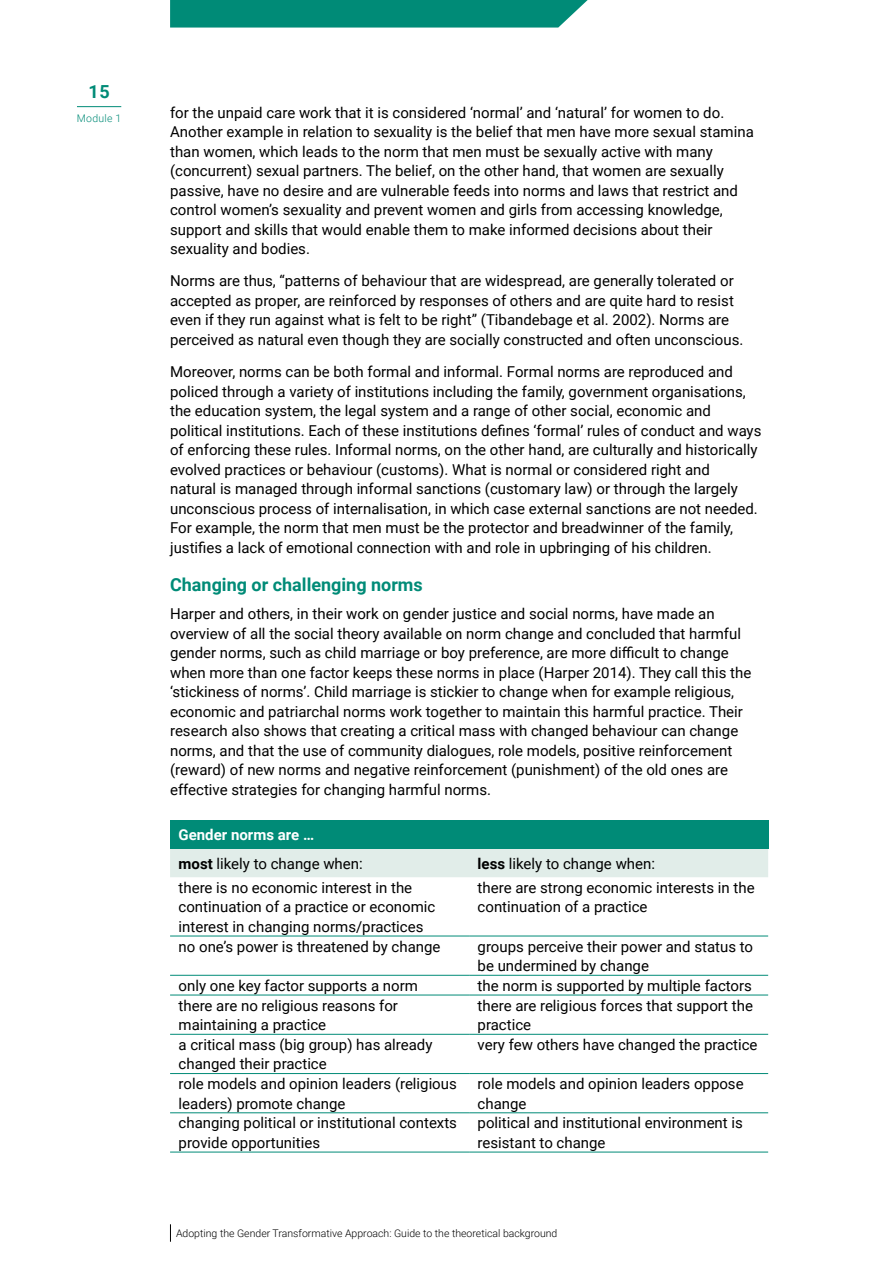
<style>
.page{position:relative;width:893px;height:1263px;background:#fff}
.page>*{position:absolute;margin:0;border:0;box-sizing:border-box;transform-origin:0 0}
.t1{font:700 18px "Roboto";color:#008b77}
.t2{font:15px/19.5px "Roboto";color:#000}
.t3{font:300 10.5px "Roboto";color:#000}
.t4{font:300 10.5px "Roboto";letter-spacing:.025em;color:#008b77}
.s1{font-weight:700;color:#fff}
.s2{font-weight:700}
</style>
<div class="page">
<svg style="left:170px;top:1224px;width:1px;height:18px"></svg>
<hr style="left:77px;top:106px;width:44px;height:1px;background:#008b77">
<svg style="left:170px;top:0;width:418px;height:28px;background:#0c907d"></svg>
<div style="left:170px;top:821px;width:598px;height:28px;background:#008b77"></div>
<div style="left:170px;top:849px;width:598px;height:28px;background:#e1ede9"></div>
<hr style="left:170px;top:936px;width:299px;height:1px;background:#008b77">
<hr style="left:469px;top:936px;width:299px;height:1px;background:#008b77">
<hr style="left:170px;top:975px;width:299px;height:1px;background:#008b77">
<hr style="left:469px;top:975px;width:299px;height:1px;background:#008b77">
<hr style="left:170px;top:995px;width:299px;height:1px;background:#008b77">
<hr style="left:469px;top:995px;width:299px;height:1px;background:#008b77">
<hr style="left:170px;top:1034px;width:299px;height:1px;background:#008b77">
<hr style="left:469px;top:1034px;width:299px;height:1px;background:#008b77">
<hr style="left:170px;top:1073px;width:299px;height:1px;background:#008b77">
<hr style="left:469px;top:1073px;width:299px;height:1px;background:#008b77">
<hr style="left:170px;top:1112px;width:299px;height:1px;background:#008b77">
<hr style="left:469px;top:1112px;width:299px;height:1px;background:#008b77">
<hr style="left:170px;top:1152px;width:299px;height:1px;background:#008b77">
<hr style="left:469px;top:1152px;width:299px;height:1px;background:#008b77">
<p class="t1" style="left:88px;top:79px;width:23px">15</p>
<p class="t4" style="left:77px;top:111px;width:46px">Module 1</p>
<p class="t2" style="left:170px;top:102px;width:585px">for the unpaid care work that it is considered ‘normal’ and ‘natural’ for women to do.<br>Another example in relation to sexuality is the belief that men have more sexual stamina than women, which leads to the norm that men must be sexually active with many (concurrent) sexual partners. The belief, on the other hand, that women are sexually passive, have no desire and are vulnerable feeds into norms and laws that restrict and control women’s sexuality and prevent women and girls from accessing knowledge, support and skills that would enable them to make informed decisions about their sexuality and bodies.</p>
<p class="t2" style="left:170px;top:271px;width:575px">Norms are thus, “patterns of behaviour that are widespread, are generally tolerated or accepted as proper, are reinforced by responses of others and are quite hard to resist even if they run against what is felt to be right” (Tibandebage et al. 2002). Norms are perceived as natural even though they are socially constructed and often unconscious.</p>
<p class="t2" style="left:170px;top:361px;width:593px">Moreover, norms can be both formal and informal. Formal norms are reproduced and policed through a variety of institutions including the family, government organisations, the education system, the legal system and a range of other social, economic and political institutions. Each of these institutions defines ‘formal’ rules of conduct and ways of enforcing these rules. Informal norms, on the other hand, are culturally and historically evolved practices or behaviour (customs). What is normal or considered right and<br>natural is managed through informal sanctions (customary law) or through the largely unconscious process of internalisation, in which case external sanctions are not needed.<br>For example, the norm that men must be the protector and breadwinner of the family, justifies a lack of emotional connection with and role in upbringing of his children.</p>
<p class="t1" style="left:170px;top:572px;width:254px">Changing or challenging norms</p>
<p class="t2" style="left:170px;top:604px;width:583px">Harper and others, in their work on gender justice and social norms, have made an overview of all the social theory available on norm change and concluded that harmful gender norms, such as child marriage or boy preference, are more difficult to change when more than one factor keeps these norms in place (Harper 2014). They call this the ‘stickiness of norms’. Child marriage is stickier to change when for example religious, economic and patriarchal norms work together to maintain this harmful practice. Their research also shows that creating a critical mass with changed behaviour can change norms, and that the use of community dialogues, role models, positive reinforcement (reward) of new norms and negative reinforcement (punishment) of the old ones are effective strategies for changing harmful norms.</p>
<p class="t2" style="left:179px;top:820px;width:186px;line-height:28.2px"><span class="s1">Gender norms are …<br></span><span class="s2">most</span> likely to change when:</p>
<p class="t2" style="left:478px;top:853px;width:179px"><span class="s2">less</span> likely to change when:</p>
<p class="t2" style="left:179px;top:877px;width:258px">there is no economic interest in the continuation of a practice or economic interest in changing norms/practices</p>
<p class="t2" style="left:478px;top:877px;width:279px">there are strong economic interests in the continuation of a practice</p>
<p class="t2" style="left:179px;top:936px;width:263px">no one’s power is threatened by change</p>
<p class="t2" style="left:478px;top:936px;width:277px">groups perceive their power and status to be undermined by change</p>
<p class="t2" style="left:179px;top:975px;width:241px">only one key factor supports a norm</p>
<p class="t2" style="left:478px;top:975px;width:276px">the norm is supported by multiple factors</p>
<p class="t2" style="left:179px;top:995px;width:221px">there are no religious reasons for maintaining a practice</p>
<p class="t2" style="left:478px;top:995px;width:277px">there are religious forces that support the practice</p>
<p class="t2" style="left:179px;top:1034px;width:255px">a critical mass (big group) has already changed their practice</p>
<p class="t2" style="left:478px;top:1034px;width:281px">very few others have changed the practice</p>
<p class="t2" style="left:179px;top:1073px;width:280px">role models and opinion leaders (religious leaders) promote change</p>
<p class="t2" style="left:478px;top:1073px;width:268px">role models and opinion leaders oppose change</p>
<p class="t2" style="left:179px;top:1113px;width:280px">changing political or institutional contexts provide opportunities</p>
<p class="t2" style="left:478px;top:1113px;width:267px">political and institutional environment is resistant to change</p>
<p class="t3" style="left:176px;top:1225px;width:383px">Adopting the Gender Transformative Approach: Guide to the theoretical background</p>
</div>
